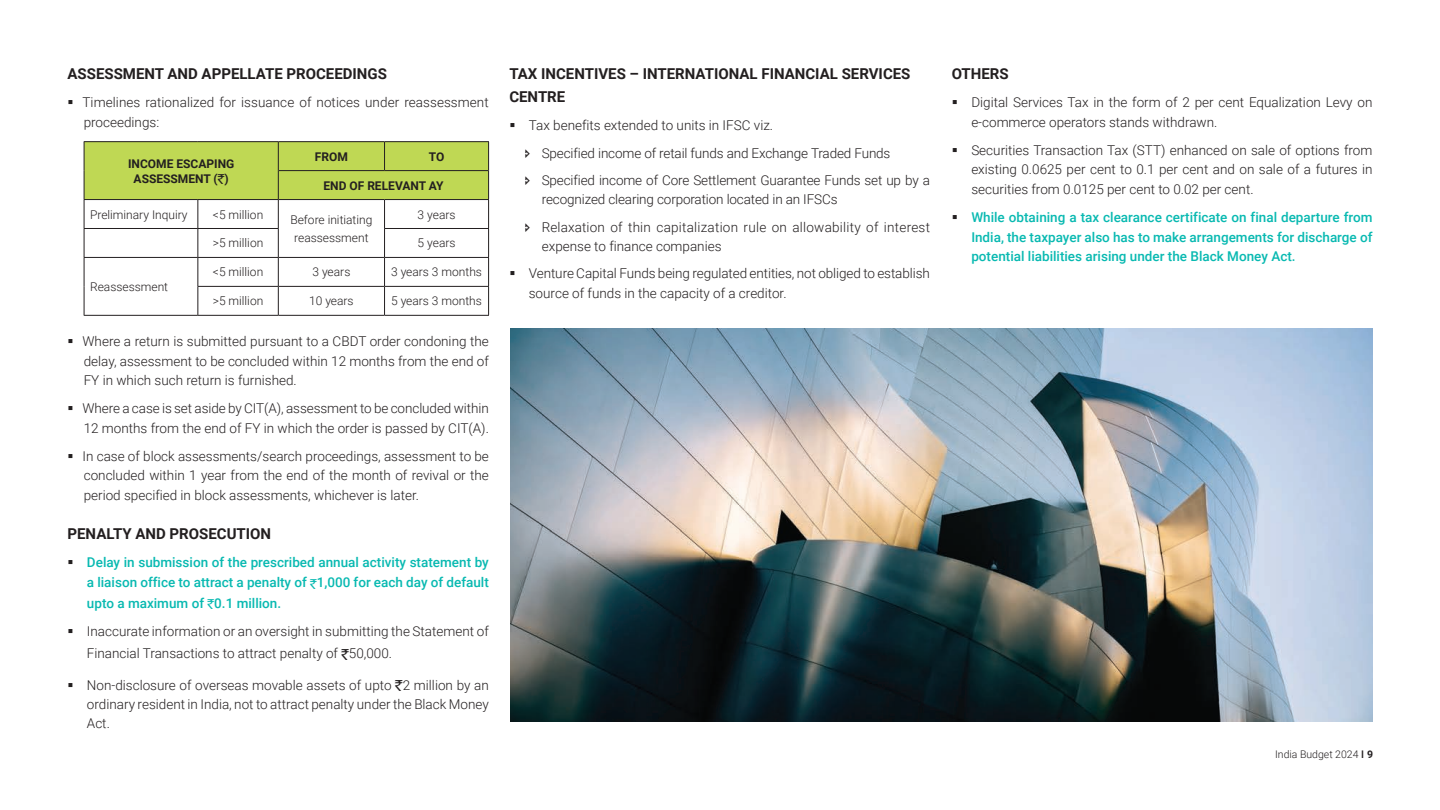
<style>
.page{position:relative;width:1440px;height:810px;background:#fff}
.page>*{position:absolute;margin:0;border:0;box-sizing:border-box;transform-origin:0 0}
.t1{font:700 15px/22.5px "Roboto";color:#231f20}
.t2{font:300 13.5px/19.5px "Roboto";color:#231f20}
.t3{font:500 13.5px/20.2px "Roboto";color:#08b9b1;text-align:justify}
.t4{font:300 12px/18px "Roboto";color:#231f20;text-align:center}
.t5{font:700 12px/15px "Roboto";color:#231f20;text-align:center}
.t6{font:300 10.5px "Roboto";color:#231f20}
.s1{font-family:"Rupee Foradian";font-weight:400;font-size:13.5px}
.s2{color:#231f20}
.s3{font-family:"Rupee Foradian";font-weight:400}
.s4{font-family:"Rupee Foradian";font-weight:400;font-size:15px}
.s5{font-weight:500}
.s6{font-weight:700}
</style>
<div class="page">
<hr style="left:84px;top:315px;width:114px;height:1px;background:#231f20">
<hr style="left:198px;top:315px;width:80px;height:1px;background:#231f20">
<hr style="left:278px;top:315px;width:107px;height:1px;background:#231f20">
<hr style="left:385px;top:315px;width:104px;height:1px;background:#231f20">
<hr style="left:84px;top:141px;width:114px;height:1px;background:#231f20">
<hr style="left:198px;top:141px;width:80px;height:1px;background:#231f20">
<hr style="left:278px;top:141px;width:107px;height:1px;background:#231f20">
<hr style="left:385px;top:141px;width:104px;height:1px;background:#231f20">
<svg style="left:84px;top:142px;width:405px;height:173px"></svg>
<hr style="left:84px;top:199px;width:114px;height:1px;background:#231f20">
<hr style="left:198px;top:199px;width:80px;height:1px;background:#231f20">
<hr style="left:279px;top:170px;width:106px;height:1px;background:#231f20">
<hr style="left:385px;top:170px;width:103px;height:1px;background:#231f20">
<hr style="left:278px;top:199px;width:107px;height:1px;background:#231f20">
<hr style="left:385px;top:199px;width:104px;height:1px;background:#231f20">
<img style="left:510px;top:328px;width:863px;height:393px">
<p class="t1" style="left:68px;top:62px;width:321px">ASSESSMENT AND APPELLATE PROCEEDINGS</p>
<p class="t2" style="left:84px;top:92px;width:407px;text-indent:-16px">▪ Timelines rationalized for issuance of notices under reassessment proceedings:</p>
<p class="t5" style="left:128px;top:155px;width:108px">INCOME ESCAPING<br>ASSESSMENT (<span class="s1">`</span>)</p>
<p class="t5" style="left:315px;top:148px;width:35px">FROM</p>
<p class="t5" style="left:429px;top:148px;width:17px">TO</p>
<p class="t5" style="left:323px;top:177px;width:121px">END OF RELEVANT AY</p>
<p class="t4" style="left:90px;top:205px;width:99px">Preliminary Inquiry</p>
<p class="t4" style="left:213px;top:205px;width:52px">&lt;5 million</p>
<p class="t4" style="left:290px;top:210px;width:84px">Before initiating reassessment</p>
<p class="t4" style="left:418px;top:205px;width:39px">3 years</p>
<p class="t4" style="left:213px;top:234px;width:52px">&gt;5 million</p>
<p class="t4" style="left:418px;top:234px;width:39px">5 years</p>
<p class="t4" style="left:213px;top:263px;width:52px">&lt;5 million</p>
<p class="t4" style="left:312px;top:263px;width:39px">3 years</p>
<p class="t4" style="left:391px;top:263px;width:92px">3 years 3 months</p>
<p class="t4" style="left:213px;top:292px;width:52px">&gt;5 million</p>
<p class="t4" style="left:309px;top:292px;width:46px">10 years</p>
<p class="t4" style="left:391px;top:292px;width:92px">5 years 3 months</p>
<p class="t2" style="left:84px;top:331px;width:407px;text-align:justify;text-indent:-16px">▪ Where a return is submitted pursuant to a CBDT order condoning the delay, assessment to be concluded within 12 months from the end of FY in which such return is furnished.</p>
<p class="t2" style="left:68px;top:398px;width:423px;text-align:right">▪ Where a case is set aside by CIT(A), assessment to be concluded within<br>12 months from the end of FY in which the order is passed by CIT(A).</p>
<p class="t2" style="left:84px;top:446px;width:407px;text-align:justify;text-indent:-16px">▪ In case of block assessments/search proceedings, assessment to be concluded within 1 year from the end of the month of revival or the period specified in block assessments, whichever is later.</p>
<p class="t1" style="left:68px;top:522px;width:205px">PENALTY AND PROSECUTION</p>
<p class="t3" style="left:87px;top:552px;width:403px;text-indent:-19px"><span class="s2">▪</span> Delay in submission of the prescribed annual activity statement by a liaison office to attract a penalty of <span class="s3">`</span>1,000 for each day of default upto a maximum of <span class="s3">`</span>0.1 million.</p>
<p class="t2" style="left:87px;top:619px;width:403px;line-height:22.5px;text-indent:-19px">▪ Inaccurate information or an oversight in submitting the Statement of<br>Financial Transactions to attract penalty of <span class="s4">`</span>50,000.</p>
<p class="t2" style="left:87px;top:674px;width:403px;text-align:justify;text-indent:-19px">▪ Non-disclosure of overseas movable assets of upto <span class="s4">`</span>2 million by an ordinary resident in India, not to attract penalty under the Black Money Act.</p>
<p class="t4" style="left:90px;top:277px;width:80px">Reassessment</p>
<p class="t1" style="left:509px;top:62px;width:403px">TAX INCENTIVES – INTERNATIONAL FINANCIAL SERVICES<br>CENTRE</p>
<p class="t2" style="left:542px;top:111px;width:390px;line-height:27.6px;text-indent:-32px">▪ Tax benefits extended to units in IFSC viz.<br>Specified income of retail funds and Exchange Traded Funds<br>Specified income of Core Settlement Guarantee Funds set up by a</p>
<p class="t2" style="left:542px;top:186px;width:390px;line-height:27px">recognized clearing corporation located in an IFSCs<br>Relaxation of thin capitalization rule on allowability of interest</p>
<p class="t2" style="left:542px;top:236px;width:181px">expense to finance companies</p>
<p class="t2" style="left:529px;top:263px;width:403px;text-indent:-19px">▪ Venture Capital Funds being regulated entities, not obliged to establish source of funds in the capacity of a creditor.</p>
<p class="t1" style="left:952px;top:62px;width:58px">OTHERS</p>
<p class="t2" style="left:971px;top:92px;width:403px;text-indent:-19px">▪ Digital Services Tax in the form of 2 per cent Equalization Levy on e-commerce operators stands withdrawn.</p>
<p class="t2" style="left:971px;top:140px;width:403px;text-align:justify;text-indent:-19px">▪ Securities Transaction Tax (STT) enhanced on sale of options from existing 0.0625 per cent to 0.1 per cent and on sale of a futures in securities from 0.0125 per cent to 0.02 per cent.</p>
<p class="t3" style="left:971px;top:207px;width:403px;line-height:19.5px;text-indent:-19px"><span class="s2">▪</span> While obtaining a tax clearance certificate on final departure from India, the taxpayer also has to make arrangements for discharge of potential liabilities arising under the Black Money Act.</p>
<p class="t6" style="left:1275px;top:747px;width:99px">India Budget 2024 <span class="s5">I</span> <span class="s6">9</span></p>
</div>
